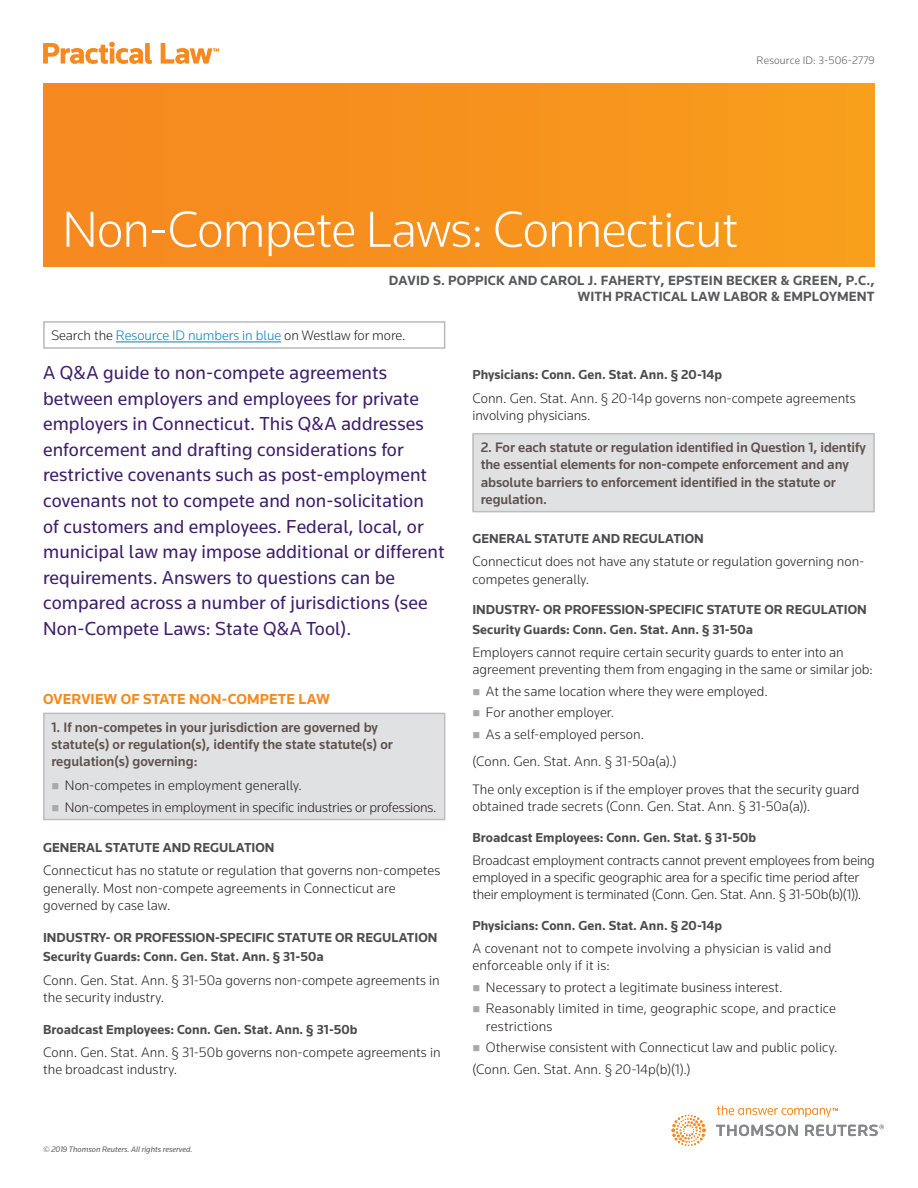
<style>
.page{position:relative;width:918px;height:1188px;background:#fff}
.page>*{position:absolute;margin:0;border:0;box-sizing:border-box;transform-origin:0 0}
.t1{font:300 52.5px "Knowledge";letter-spacing:-.02em;color:#fff}
.t2{font:19.5px/25.5px "Knowledge";letter-spacing:.005em;color:#3e1d6b}
.t3{font:700 15px "Knowledge";letter-spacing:.01em;color:#f6891f}
.t4{font:300 14.25px/17.2px "Knowledge";color:#231f20}
.t5{font:500 14.25px/17.2px "Knowledge";letter-spacing:-.005em;color:#5f514d}
.t6{font:700 13.8px/15.8px "Knowledge";letter-spacing:.01em;color:#57585a;text-align:right}
.t7{font:700 13.5px/19.4px "Knowledge";color:#4b4c4d}
.t8{font:300 11.25px "Knowledge";letter-spacing:.01em;color:#57585a}
.t9{font:italic 8.25px "Knowledge";color:#57585a}
.s1{color:#0083bf}
</style>
<div class="page">
<svg style="left:43px;top:42px;width:176px;height:22px"></svg>
<svg style="left:672px;top:1106px;width:212px;height:40px"></svg>
<hr style="left:116px;top:342px;width:165px;height:1px;background:#0083bf">
<div style="left:43px;top:321px;width:402px;height:28px;border:2px solid #b8b9bc"></div>
<div style="left:43px;top:84px;width:832px;height:183px;background:#f6911e"></div>
<div style="left:44px;top:713px;width:401px;height:107px;background:#e0e1e3"></div>
<div style="left:43px;top:713px;width:402px;height:107px;border:2px solid #bcbdc0"></div>
<div style="left:472px;top:434px;width:403px;height:78px;background:#e0e1e3"></div>
<div style="left:472px;top:433px;width:403px;height:79px;border:2px solid #bcbdc0"></div>
<p class="t8" style="left:757px;top:53px;width:120px">Resource ID: 3-506-2779</p>
<h1 class="t1" style="left:62px;top:197px;width:678px">Non-Compete Laws: Connecticut</h1>
<p class="t6" style="left:389px;top:273px;width:488px">DAVID S. POPPICK AND CAROL J. FAHERTY, EPSTEIN BECKER &amp; GREEN, P.C.,<br>WITH PRACTICAL LAW LABOR &amp; EMPLOYMENT</p>
<p class="t4" style="left:51px;top:327px;width:356px">Search the <span class="s1">Resource ID numbers in blue</span> on Westlaw for more.</p>
<p class="t2" style="left:43px;top:360px;width:403px">A Q&amp;A guide to non-compete agreements between employers and employees for private employers in Connecticut. This Q&amp;A addresses enforcement and drafting considerations for restrictive covenants such as post-employment covenants not to compete and non-solicitation of customers and employees. Federal, local, or municipal law may impose additional or different requirements. Answers to questions can be compared across a number of jurisdictions (see Non-Compete Laws: State Q&amp;A Tool).</p>
<p class="t3" style="left:43px;top:690px;width:288px">OVERVIEW OF STATE NON-COMPETE LAW</p>
<p class="t5" style="left:51px;top:718px;width:343px">1. If non-competes in your jurisdiction are governed by statute(s) or regulation(s), identify the state statute(s) or regulation(s) governing:</p>
<p class="t4" style="left:65px;top:775px;width:373px;line-height:21.6px">Non-competes in employment generally.<br>Non-competes in employment in specific industries or professions.</p>
<p class="t7" style="left:43px;top:838px;width:233px">GENERAL STATUTE AND REGULATION</p>
<p class="t4" style="left:43px;top:862px;width:399px">Connecticut has no statute or regulation that governs non-competes generally. Most non-compete agreements in Connecticut are governed by case law.</p>
<p class="t7" style="left:43px;top:928px;width:396px">INDUSTRY- OR PROFESSION-SPECIFIC STATUTE OR REGULATION<br>Security Guards: Conn. Gen. Stat. Ann. § 31-50a</p>
<p class="t4" style="left:43px;top:971px;width:398px">Conn. Gen. Stat. Ann. § 31-50a governs non-compete agreements in the security industry.</p>
<p class="t7" style="left:43px;top:1019px;width:316px">Broadcast Employees: Conn. Gen. Stat. Ann. § 31-50b</p>
<p class="t4" style="left:43px;top:1043px;width:399px">Conn. Gen. Stat. Ann. § 31-50b governs non-compete agreements in the broadcast industry.</p>
<p class="t9" style="left:43px;top:1144px;width:151px">© 2019 Thomson Reuters. All rights reserved.</p>
<p class="t7" style="left:472px;top:365px;width:251px">Physicians: Conn. Gen. Stat. Ann. § 20-14p</p>
<p class="t4" style="left:472px;top:389px;width:385px">Conn. Gen. Stat. Ann. § 20-14p governs non-compete agreements involving physicians.</p>
<p class="t5" style="left:481px;top:439px;width:387px">2. For each statute or regulation identified in Question 1, identify the essential elements for non-compete enforcement and any absolute barriers to enforcement identified in the statute or regulation.</p>
<p class="t7" style="left:472px;top:529px;width:233px">GENERAL STATUTE AND REGULATION</p>
<p class="t4" style="left:472px;top:553px;width:393px">Connecticut does not have any statute or regulation governing non&shy;competes generally.</p>
<p class="t7" style="left:472px;top:600px;width:396px">INDUSTRY- OR PROFESSION-SPECIFIC STATUTE OR REGULATION<br>Security Guards: Conn. Gen. Stat. Ann. § 31-50a</p>
<p class="t4" style="left:472px;top:643px;width:402px">Employers cannot require certain security guards to enter into an agreement preventing them from engaging in the same or similar job:</p>
<p class="t4" style="left:486px;top:680px;width:284px;line-height:21.6px">At the same location where they were employed.<br>For another employer.<br>As a self-employed person.</p>
<p class="t4" style="left:472px;top:747px;width:389px;line-height:27.5px">(Conn. Gen. Stat. Ann. § 31-50a(a).)<br>The only exception is if the employer proves that the security guard</p>
<p class="t4" style="left:472px;top:797px;width:339px">obtained trade secrets (Conn. Gen. Stat. Ann. § 31-50a(a)).</p>
<p class="t7" style="left:472px;top:827px;width:285px">Broadcast Employees: Conn. Gen. Stat. § 31-50b</p>
<p class="t4" style="left:472px;top:851px;width:404px">Broadcast employment contracts cannot prevent employees from being employed in a specific geographic area for a specific time period after their employment is terminated (Conn. Gen. Stat. Ann. § 31-50b(b)(1)).</p>
<p class="t7" style="left:472px;top:915px;width:251px">Physicians: Conn. Gen. Stat. Ann. § 20-14p</p>
<p class="t4" style="left:472px;top:939px;width:360px">A covenant not to compete involving a physician is valid and enforceable only if it is:</p>
<p class="t4" style="left:486px;top:976px;width:351px;line-height:21.6px">Necessary to protect a legitimate business interest.<br>Reasonably limited in time, geographic scope, and practice</p>
<p class="t4" style="left:486px;top:1017px;width:68px">restrictions</p>
<p class="t4" style="left:486px;top:1039px;width:353px">Otherwise consistent with Connecticut law and public policy.</p>
<p class="t4" style="left:472px;top:1060px;width:220px">(Conn. Gen. Stat. Ann. § 20-14p(b)(1).)</p>
</div>
